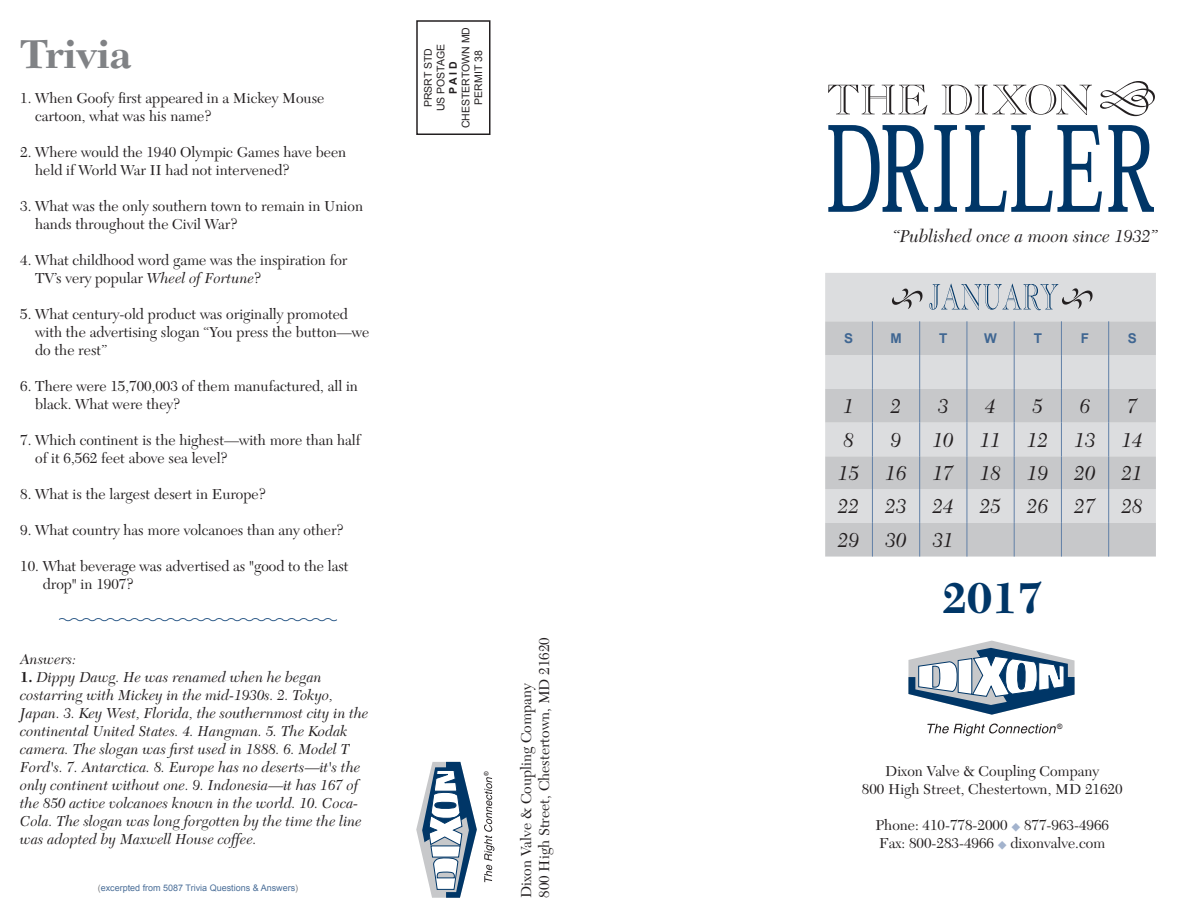
<style>
.page{position:relative;width:1188px;height:918px;background:#fff}
.page>*{position:absolute;margin:0;border:0;box-sizing:border-box;transform-origin:0 0}
.t1{font:700 45px "New Caledonia";color:#003667}
.t2{font:700 42px "New Caledonia";color:#808285}
.t3{font:italic 21px "New Caledonia";color:#231f20}
.t4{font:italic 18px "New Caledonia";color:#231f20}
.t5{font:15px/18px "New Caledonia";color:#231f20}
.t6{font:italic 15px/18px "New Caledonia";color:#231f20}
.t7{font:700 13.5px "Arial";color:#3f6692}
.t8{font:10.5px "Arial";color:#231f20}
.t9{font:700 10.5px "Arial";color:#231f20}
.t10{font:9px "Arial";color:#4a6e98}
.t11{font:italic 7.35px "Arial";color:#231f20}
.t12{font:italic 6px "Arial";color:#231f20}
.s1{font-style:italic}
.s2{font-weight:700;font-style:normal}
.s3{color:#808285}
.s4{color:#a3b3cd}
</style>
<div class="page">
<svg style="left:828px;top:85px;width:99px;height:29px"></svg>
<svg style="left:942px;top:84px;width:150px;height:31px"></svg>
<svg style="left:1100px;top:81px;width:55px;height:35px"></svg>
<svg style="left:828px;top:125px;width:100px;height:87px"></svg>
<svg style="left:934px;top:125px;width:23px;height:87px"></svg>
<svg style="left:965px;top:125px;width:137px;height:87px"></svg>
<svg style="left:1108px;top:125px;width:46px;height:87px"></svg>
<svg style="left:908px;top:641px;width:167px;height:95px"></svg>
<svg style="left:416px;top:762px;width:61px;height:136px"></svg>
<svg style="left:484px;top:777px;width:10px;height:105px"></svg>
<div style="left:416px;top:20px;width:74px;height:115px;border:2px solid #231f20"></div>
<div style="left:825px;top:273px;width:331px;height:116px;background:#dcdddf"></div>
<div style="left:825px;top:321px;width:331px;height:34px;background:#c7c8ca"></div>
<svg style="left:825px;top:389px;width:331px;height:168px;background:#d0d1d2"></svg>
<hr style="left:872px;top:355px;width:1px;height:34px;background:#6180a7">
<hr style="left:919px;top:355px;width:1px;height:34px;background:#6180a7">
<hr style="left:967px;top:355px;width:1px;height:34px;background:#6180a7">
<hr style="left:1014px;top:355px;width:1px;height:34px;background:#6180a7">
<hr style="left:1061px;top:355px;width:1px;height:34px;background:#6180a7">
<hr style="left:1108px;top:355px;width:1px;height:34px;background:#6180a7">
<hr style="left:872px;top:389px;width:1px;height:34px;background:#6180a7">
<hr style="left:919px;top:389px;width:1px;height:34px;background:#6180a7">
<hr style="left:967px;top:389px;width:1px;height:34px;background:#6180a7">
<hr style="left:1014px;top:389px;width:1px;height:34px;background:#6180a7">
<hr style="left:1061px;top:389px;width:1px;height:34px;background:#6180a7">
<hr style="left:1108px;top:389px;width:1px;height:34px;background:#6180a7">
<hr style="left:872px;top:423px;width:1px;height:33px;background:#6180a7">
<hr style="left:919px;top:423px;width:1px;height:33px;background:#6180a7">
<hr style="left:967px;top:423px;width:1px;height:33px;background:#6180a7">
<hr style="left:1014px;top:423px;width:1px;height:33px;background:#6180a7">
<hr style="left:1061px;top:423px;width:1px;height:33px;background:#6180a7">
<hr style="left:1108px;top:423px;width:1px;height:33px;background:#6180a7">
<hr style="left:872px;top:456px;width:1px;height:33px;background:#6180a7">
<hr style="left:919px;top:456px;width:1px;height:33px;background:#6180a7">
<hr style="left:967px;top:456px;width:1px;height:33px;background:#6180a7">
<hr style="left:1014px;top:456px;width:1px;height:33px;background:#6180a7">
<hr style="left:1061px;top:456px;width:1px;height:33px;background:#6180a7">
<hr style="left:1108px;top:456px;width:1px;height:33px;background:#6180a7">
<hr style="left:872px;top:489px;width:1px;height:34px;background:#6180a7">
<hr style="left:919px;top:489px;width:1px;height:34px;background:#6180a7">
<hr style="left:967px;top:489px;width:1px;height:34px;background:#6180a7">
<hr style="left:1014px;top:489px;width:1px;height:34px;background:#6180a7">
<hr style="left:1061px;top:489px;width:1px;height:34px;background:#6180a7">
<hr style="left:1108px;top:489px;width:1px;height:34px;background:#6180a7">
<hr style="left:872px;top:523px;width:1px;height:34px;background:#6180a7">
<hr style="left:919px;top:523px;width:1px;height:34px;background:#6180a7">
<hr style="left:967px;top:523px;width:1px;height:34px;background:#6180a7">
<hr style="left:1014px;top:523px;width:1px;height:34px;background:#6180a7">
<hr style="left:1061px;top:523px;width:1px;height:34px;background:#6180a7">
<hr style="left:1108px;top:523px;width:1px;height:34px;background:#6180a7">
<hr style="left:872px;top:321px;width:1px;height:34px;background:#6180a7">
<hr style="left:919px;top:321px;width:1px;height:34px;background:#6180a7">
<hr style="left:967px;top:321px;width:1px;height:34px;background:#6180a7">
<hr style="left:1014px;top:321px;width:1px;height:34px;background:#6180a7">
<hr style="left:1061px;top:321px;width:1px;height:34px;background:#6180a7">
<hr style="left:1108px;top:321px;width:1px;height:34px;background:#6180a7">
<svg style="left:929px;top:284px;width:164px;height:26px;background:#bec4cb"></svg>
<svg style="left:892px;top:289px;width:31px;height:20px"></svg>
<svg style="left:58px;top:618px;width:279px;height:4px"></svg>
<p class="t2" style="left:20px;top:29px;width:113px">Trivia</p>
<p class="t5" style="left:35px;top:89px;width:291px;text-indent:-15px">1. When Goofy first appeared in a Mickey Mouse cartoon, what was his name?</p>
<p class="t5" style="left:35px;top:143px;width:313px;text-indent:-15px">2. Where would the 1940 Olympic Games have been held if World War II had not intervened?</p>
<p class="t5" style="left:35px;top:197px;width:329px;text-indent:-15px">3. What was the only southern town to remain in Union hands throughout the Civil War?</p>
<p class="t5" style="left:35px;top:251px;width:314px;text-indent:-15px">4. What childhood word game was the inspiration for<br>TV’s very popular <span class="s1">Wheel of Fortune</span>?</p>
<p class="t5" style="left:35px;top:305px;width:336px;text-indent:-15px">5. What century-old product was originally promoted with the advertising slogan “You press the button—we do the rest”</p>
<p class="t5" style="left:35px;top:377px;width:324px;text-indent:-15px">6. There were 15,700,003 of them manufactured, all in black. What were they?</p>
<p class="t5" style="left:35px;top:431px;width:327px;text-indent:-15px">7. Which continent is the highest—with more than half of it 6,562 feet above sea level?</p>
<p class="t5" style="left:20px;top:485px;width:247px">8. What is the largest desert in Europe?</p>
<p class="t5" style="left:20px;top:521px;width:325px">9. What country has more volcanoes than any other?</p>
<p class="t5" style="left:43px;top:557px;width:307px;text-indent:-22px">10. What beverage was advertised as "good to the last drop" in 1907?</p>
<p class="t6" style="left:20px;top:651px;width:57px">Answers:</p>
<p class="t6" style="left:20px;top:669px;width:350px"><span class="s2">1.</span> Dippy Dawg. He was renamed when he began costarring with Mickey in the mid-1930s. 2. Tokyo, Japan. 3. Key West, Florida, the southernmost city in the continental United States. 4. Hangman. 5. The Kodak camera. The slogan was first used in 1888. 6. Model T Ford's. 7. Antarctica. 8. Europe has no deserts—it's the only continent without one. 9. Indonesia—it has 167 of the 850 active volcanoes known in the world. 10. Coca-Cola. The slogan was long forgotten by the time the line was adopted by Maxwell House coffee.</p>
<p class="t10" style="left:98px;top:881px;width:202px"><span class="s3">(</span>excerpted from 5087 Trivia Questions &amp; Answers<span class="s3">)</span></p>
<p class="t8" style="left:459px;top:128px;width:103px;rotate:-90deg">CHESTERTOWN MD</p>
<p class="t8" style="left:421px;top:107px;width:61px;rotate:-90deg">PRSRT STD</p>
<p class="t8" style="left:433px;top:111px;width:69px;rotate:-90deg">US POSTAGE</p>
<p class="t8" style="left:471px;top:105px;width:56px;rotate:-90deg">PERMIT 38</p>
<p class="t9" style="left:446px;top:94px;width:34px;rotate:-90deg">P A I D</p>
<p class="t12" style="left:482px;top:776px;width:6px;rotate:-90deg">®</p>
<p class="t5" style="left:535px;top:898px;width:262px;rotate:-90deg">800 High Street, Chestertown, MD 21620</p>
<p class="t5" style="left:517px;top:898px;width:216px;rotate:-90deg">Dixon Valve &amp; Coupling Company</p>
<p class="t4" style="left:893px;top:226px;width:267px">“Published once a moon since 1932”</p>
<p class="t7" style="left:844px;top:329px;width:11px">S</p>
<p class="t7" style="left:890px;top:329px;width:13px">M</p>
<p class="t7" style="left:939px;top:329px;width:10px">T</p>
<p class="t7" style="left:984px;top:329px;width:14px">W</p>
<p class="t7" style="left:1034px;top:329px;width:10px">T</p>
<p class="t7" style="left:1081px;top:329px;width:10px">F</p>
<p class="t7" style="left:1128px;top:329px;width:11px">S</p>
<p class="t3" style="left:844px;top:395px;width:12px">1</p>
<p class="t3" style="left:891px;top:395px;width:12px">2</p>
<p class="t3" style="left:938px;top:395px;width:12px">3</p>
<p class="t3" style="left:985px;top:395px;width:12px">4</p>
<p class="t3" style="left:1033px;top:395px;width:12px">5</p>
<p class="t3" style="left:1080px;top:395px;width:12px">6</p>
<p class="t3" style="left:1127px;top:395px;width:12px">7</p>
<p class="t3" style="left:844px;top:428px;width:12px">8</p>
<p class="t3" style="left:891px;top:428px;width:12px">9</p>
<p class="t3" style="left:933px;top:428px;width:22px">10</p>
<p class="t3" style="left:980px;top:428px;width:22px">11</p>
<p class="t3" style="left:1027px;top:428px;width:22px">12</p>
<p class="t3" style="left:1075px;top:428px;width:22px">13</p>
<p class="t3" style="left:1122px;top:428px;width:22px">14</p>
<p class="t3" style="left:838px;top:461px;width:22px">15</p>
<p class="t3" style="left:886px;top:461px;width:22px">16</p>
<p class="t3" style="left:933px;top:461px;width:22px">17</p>
<p class="t3" style="left:980px;top:461px;width:22px">18</p>
<p class="t3" style="left:1027px;top:461px;width:22px">19</p>
<p class="t3" style="left:1075px;top:461px;width:22px">20</p>
<p class="t3" style="left:1122px;top:461px;width:22px">21</p>
<p class="t3" style="left:838px;top:495px;width:22px">22</p>
<p class="t3" style="left:886px;top:495px;width:22px">23</p>
<p class="t3" style="left:933px;top:495px;width:22px">24</p>
<p class="t3" style="left:980px;top:495px;width:22px">25</p>
<p class="t3" style="left:1027px;top:495px;width:22px">26</p>
<p class="t3" style="left:1075px;top:495px;width:22px">27</p>
<p class="t3" style="left:1122px;top:495px;width:22px">28</p>
<p class="t3" style="left:838px;top:528px;width:22px">29</p>
<p class="t3" style="left:886px;top:528px;width:22px">30</p>
<p class="t3" style="left:933px;top:528px;width:22px">31</p>
<p class="t1" style="left:942px;top:572px;width:102px">2017</p>
<p class="t11" style="left:1057px;top:721px;width:7px">®</p>
<p class="t5" style="left:885px;top:762px;width:216px">Dixon Valve &amp; Coupling Company</p>
<p class="t5" style="left:862px;top:780px;width:262px">800 High Street, Chestertown, MD 21620</p>
<p class="t5" style="left:875px;top:816px;width:235px">Phone: 410-778-2000 <span class="s4">◆</span> 877-963-4966</p>
<p class="t5" style="left:879px;top:834px;width:228px">Fax: 800-283-4966 <span class="s4">◆</span> dixonvalve.com</p>
</div>
